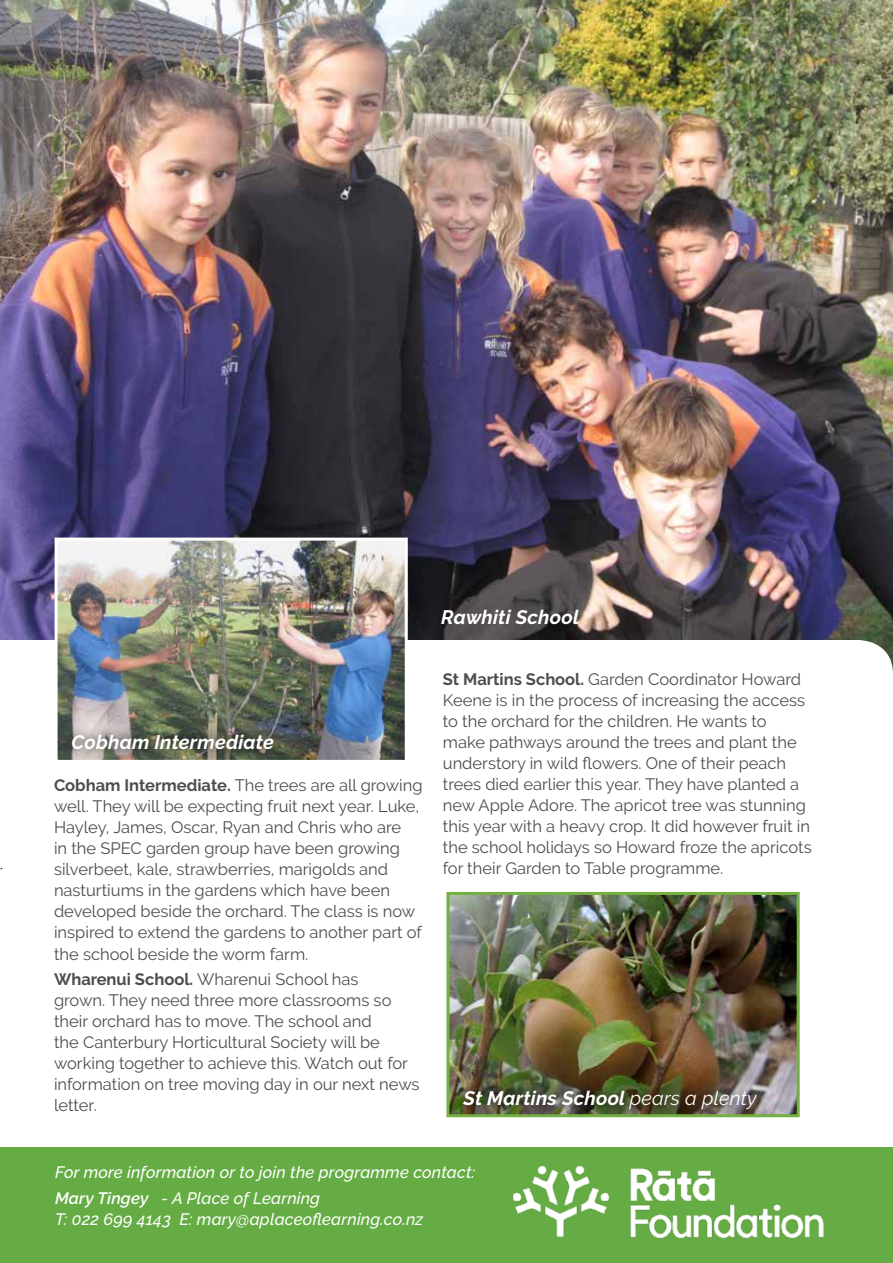
<style>
.page{position:relative;width:893px;height:1263px;background:#fff}
.page>*{position:absolute;margin:0;border:0;box-sizing:border-box;transform-origin:0 0}
.t1{font:italic 700 19.5px "Raleway";letter-spacing:.01em;color:#fff}
.t2{font:16.5px/21px "Raleway";color:#4d4d4f}
.t3{font:italic 500 16.5px/25.2px "Raleway";letter-spacing:.01em;color:#fff}
.s1{font-weight:700}
.s2{font-weight:400}
.s3{font-weight:600}
</style>
<div class="page">
<hr style="left:891px;top:0;width:2px;height:159px;background:#66ac44">
<div style="left:0;top:1147px;width:893px;height:116px;background:#66ac44"></div>
<img style="left:0;top:0;width:892px;height:640px">
<img style="left:59px;top:542px;width:345px;height:217px">
<div style="left:55px;top:538px;width:353px;height:225px;border:3px solid #fff"></div>
<img style="left:450px;top:896px;width:346px;height:217px">
<div style="left:446px;top:892px;width:354px;height:225px;border:3px solid #74af42"></div>
<div style="left:61px;top:723px;width:223px;height:37px;background:#000;opacity:.75"></div>
<div style="left:452px;top:1080px;width:315px;height:40px;background:#000;opacity:.75"></div>
<img style="left:512px;top:1165px;width:312px;height:74px">
<p class="t1" style="left:441px;top:606px;width:139px">Rawhiti School</p>
<p class="t1" style="left:71px;top:730px;width:204px">Cobham Intermediate</p>
<p class="t2" style="left:54px;top:775px;width:370px"><span class="s1">Cobham Intermediate.</span> The trees are all growing well. They will be expecting fruit next year. Luke, Hayley, James, Oscar, Ryan and Chris who are<br>in the SPEC garden group have been growing silverbeet, kale, strawberries, marigolds and nasturtiums in the gardens which have been developed beside the orchard. The class is now inspired to extend the gardens to another part of the school beside the worm farm.</p>
<p class="t2" style="left:54px;top:968px;width:367px"><span class="s1">Wharenui School.</span> Wharenui School has<br>grown. They need three more classrooms so their orchard has to move. The school and<br>the Canterbury Horticultural Society will be working together to achieve this. Watch out for information on tree moving day in our next news letter.</p>
<p class="t2" style="left:443px;top:669px;width:370px"><span class="s1">St Martins School.</span> Garden Coordinator Howard Keene is in the process of increasing the access to the orchard for the children. He wants to make pathways around the trees and plant the understory in wild flowers. One of their peach trees died earlier this year. They have planted a new Apple Adore. The apricot tree was stunning this year with a heavy crop. It did however fruit in the school holidays so Howard froze the apricots for their Garden to Table programme.</p>
<p class="t1" style="left:463px;top:1087px;width:295px">St Martins School <span class="s2">pears a plenty</span></p>
<p class="t3" style="left:55px;top:1160px;width:421px">For more information or to join the programme contact:<br><span class="s3">Mary Tingey</span> - A Place of Learning</p>
<p class="t3" style="left:55px;top:1206px;width:370px">T: 022 699 4143 E: mary@aplaceoflearning.co.nz</p>
</div>
